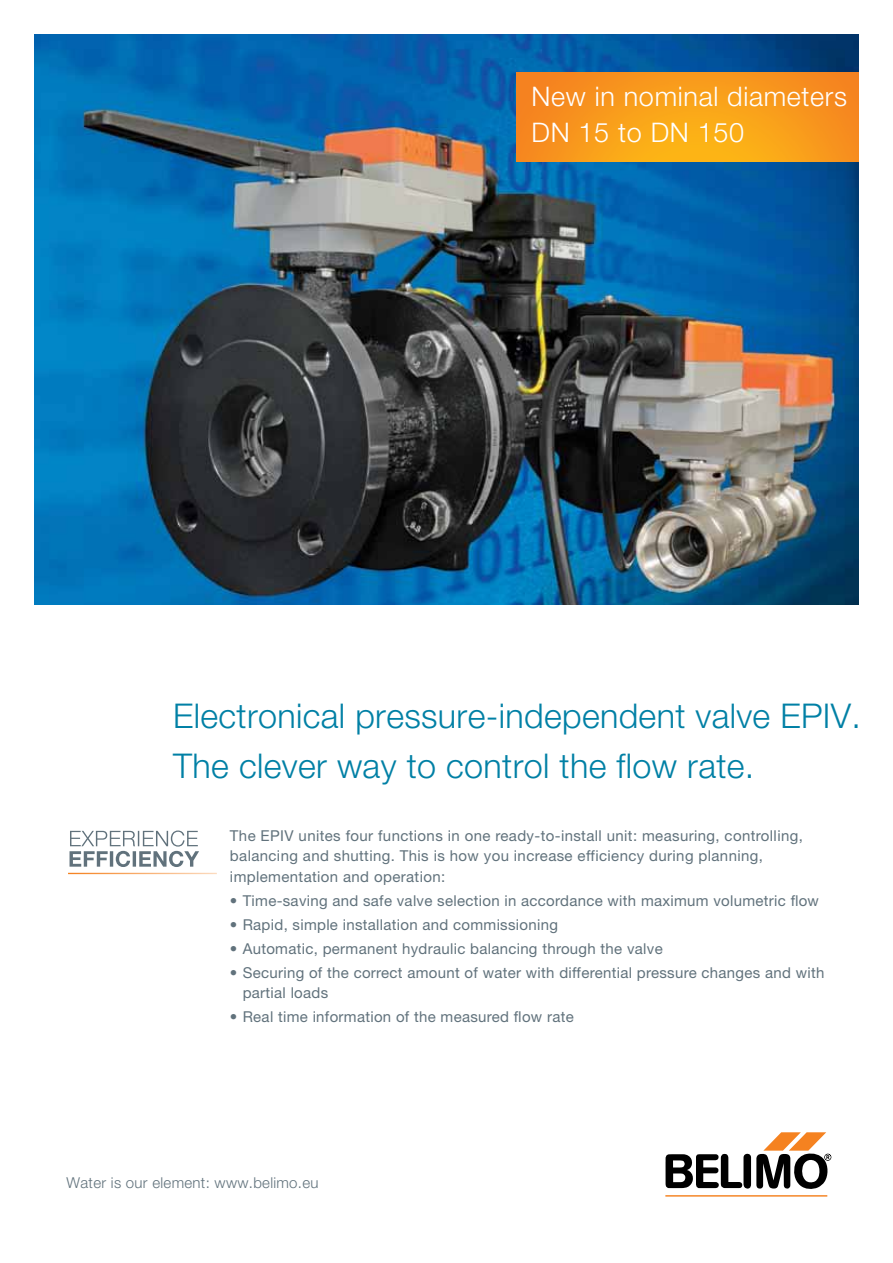
<style>
.page{position:relative;width:893px;height:1263px;background:#fff}
.page>*{position:absolute;margin:0;border:0;box-sizing:border-box;transform-origin:0 0}
.t1{font:300 34.2px/49.5px "Helvetica Neue LT Std";letter-spacing:.01em;color:#0080a5}
.t2{font:300 27px/36px "Helvetica Neue LT Std";letter-spacing:.025em;color:#fff}
.t3{font:15px/20.2px "Helvetica Neue LT Std";letter-spacing:.02em;color:#61727c}
.t4{font:300 15px "Helvetica Neue LT Std";letter-spacing:.02em;color:#61727c}
</style>
<div class="page">
<img style="left:34px;top:34px;width:825px;height:570px">
<hr style="left:665px;top:1195px;width:162px;height:1px;background:#f58220">
<svg style="left:665px;top:1132px;width:166px;height:57px"></svg>
<svg style="left:70px;top:830px;width:129px;height:37px"></svg>
<hr style="left:68px;top:873px;width:149px;height:1px;background:#f58220">
<img style="left:517px;top:72px;width:342px;height:90px">
<h2 class="t2" style="left:531px;top:78px;width:317px">New in nominal diameters<br>DN 15 to DN 150</h2>
<h1 class="t1" style="left:173px;top:690px;width:689px">Electronical pressure-independent valve EPIV.<br>The clever way to control the flow rate.</h1>
<p class="t3" style="left:230px;top:825px;width:574px">The EPIV unites four functions in one ready-to-install unit: measuring, controlling, balancing and shutting. This is how you increase efficiency during planning, implementation and operation:</p>
<p class="t3" style="left:230px;top:890px;width:590px">• Time-saving and safe valve selection in accordance with maximum volumetric flow</p>
<p class="t3" style="left:230px;top:914px;width:329px">• Rapid, simple installation and commissioning</p>
<p class="t3" style="left:230px;top:938px;width:434px">• Automatic, permanent hydraulic balancing through the valve</p>
<p class="t3" style="left:243px;top:962px;width:583px;text-indent:-13px">• Securing of the correct amount of water with differential pressure changes and with partial loads</p>
<p class="t3" style="left:230px;top:1006px;width:345px">• Real time information of the measured flow rate</p>
<p class="t4" style="left:67px;top:1174px;width:253px">Water is our element: www.belimo.eu</p>
</div>
